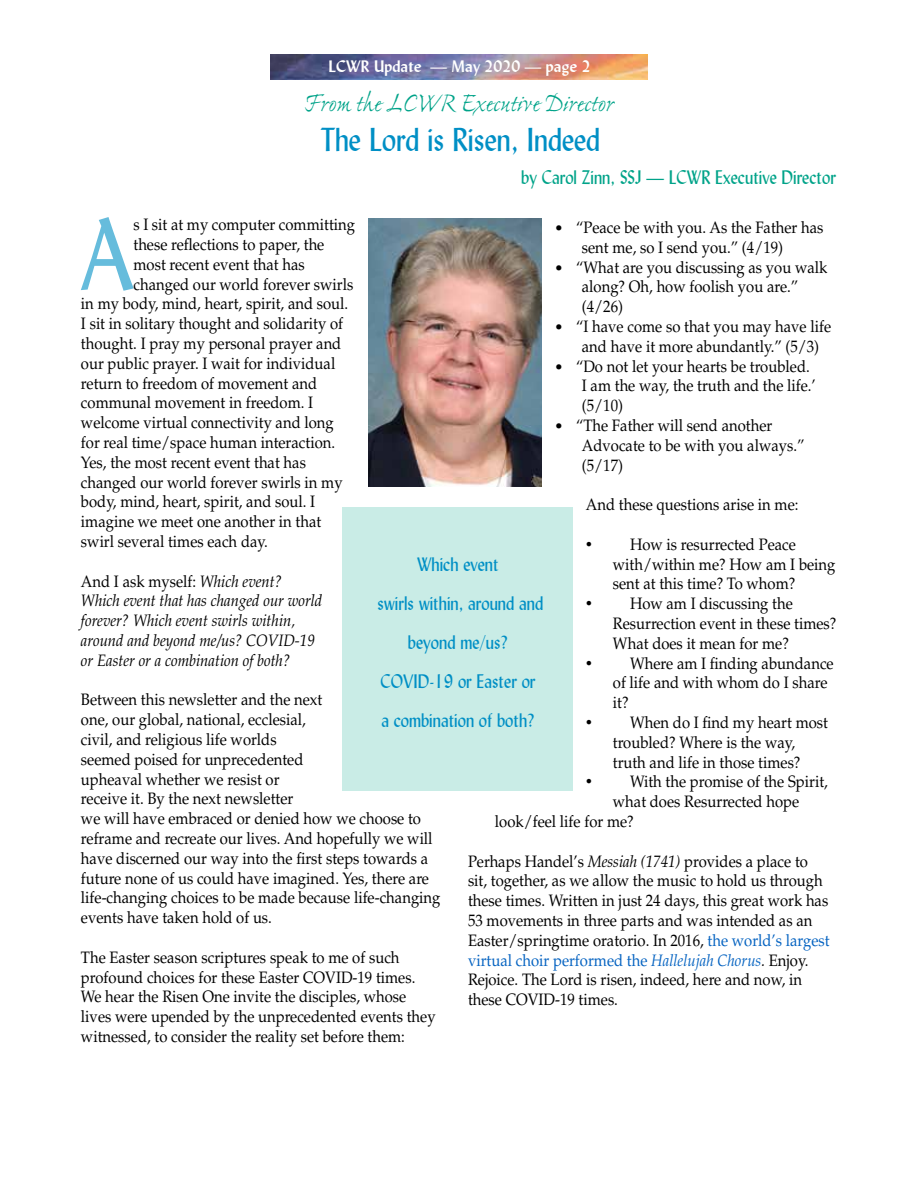
<style>
.page{position:relative;width:918px;height:1188px;background:#fff}
.page>*{position:absolute;margin:0;border:0;box-sizing:border-box;transform-origin:0 0}
.t1{font:100.35px "Lydian BT";color:#66bcdc;scale:.9 1}
.t2{font:33px "Lydian BT";color:#008fc5;scale:.9 1}
.t3{font:27px "Ex Ponto Pro";color:#00a389}
.t4{font:19.5px/39px "Lydian BT";color:#008fc5;text-align:center;scale:.9 1}
.t5{font:19.5px "Lydian BT";color:#00a389;scale:.9 1}
.t6{font:16.5px/19.8px "Palatino LT Std";color:#000;scale:.9 1}
.t7{font:italic 16.5px/19.8px "Palatino LT Std";color:#000;scale:.9 1}
.t8{font:700 16.5px "Lydian BT";color:#fff}
.s1{font-family:"Calibri"}
.s2{font-family:"Times New Roman";font-size:18px}
.s3{font-style:italic}
.s4{color:#0563c1}
.s5{font-style:italic;color:#0563c1}
.s6{font-style:normal}
</style>
<div class="page">
<img style="left:271px;top:54px;width:377px;height:26px">
<img style="left:369px;top:219px;width:172px;height:268px">
<div style="left:342px;top:507px;width:230px;height:284px;background:#c9ece6"></div>
<p class="t8" style="left:328px;top:56px;width:264px">LCWR Update — May 2020 — page 2</p>
<h3 class="t3" style="left:304px;top:86px;width:311px">From the LCWR Executive Director</h3>
<h2 class="t2" style="left:321px;top:119px;width:312px">The Lord is Risen, Indeed</h2>
<p class="t5" style="left:521px;top:165px;width:351px">by Carol Zinn, SSJ — LCWR Executive Director</p>
<h1 class="t1" style="left:81px;top:193px;width:60px">A</h1>
<p class="t6" style="left:134px;top:215px;width:248px">s I sit at my computer committing</p>
<p class="t6" style="left:582px;top:218px;width:270px;text-indent:-27px"><span class="s1">•</span> “Peace be with you. As the Father has sent me, so I send you.” (4/19)</p>
<p class="t6" style="left:582px;top:257px;width:274px;text-indent:-27px"><span class="s1">•</span> “What are you discussing as you walk along? Oh, how foolish you are.” (4/26)</p>
<p class="t6" style="left:582px;top:317px;width:278px;text-indent:-27px"><span class="s1">•</span> “I have come so that you may have life and have it more abundantly.” (5/3)</p>
<p class="t6" style="left:582px;top:356px;width:261px;text-indent:-27px"><span class="s1">•</span> “Do not let your hearts be troubled.<br>I am the way, the truth and the life.’ (5/10)</p>
<p class="t6" style="left:582px;top:416px;width:249px;text-indent:-27px"><span class="s1">•</span> “The Father will send another<br>Advocate to be with you always.” (5/17)</p>
<p class="t6" style="left:586px;top:495px;width:238px">And these questions arise in me:</p>
<p class="t6" style="left:613px;top:535px;width:249px;text-indent:-27px"><span class="s2">•</span> How is resurrected Peace with/within me? How am I being sent at this time? To whom?</p>
<p class="t6" style="left:613px;top:594px;width:250px;text-indent:-27px"><span class="s2">•</span> How am I discussing the<br>Resurrection event in these times?<br>What does it mean for me?</p>
<p class="t6" style="left:613px;top:653px;width:247px;text-indent:-27px"><span class="s2">•</span> Where am I finding abundance of life and with whom do I share it?</p>
<p class="t6" style="left:586px;top:713px;width:271px;text-align:center"><span class="s2">•</span> When do I find my heart most troubled? Where is the way,<br>truth and life in those times?</p>
<p class="t6" style="left:586px;top:772px;width:270px"><span class="s2">•</span> With the promise of the Spirit,</p>
<p class="t6" style="left:613px;top:792px;width:208px">what does Resurrected hope</p>
<p class="t6" style="left:495px;top:812px;width:156px">look/feel life for me?</p>
<p class="t6" style="left:468px;top:851px;width:403px">Perhaps Handel’s <span class="s3">Messiah (1741)</span> provides a place to sit, together, as we allow the music to hold us through these times. Written in just 24 days, this great work has 53 movements in three parts and was intended as an Easter/springtime oratorio. In 2016, <span class="s4">the world’s largest virtual choir performed the</span> <span class="s5">Hallelujah Chorus</span><span class="s3">.</span> Enjoy.<br>Rejoice. The Lord is risen, indeed, here and now, in these COVID-19 times.</p>
<p class="t6" style="left:134px;top:235px;width:214px">these reflections to paper, the</p>
<p class="t6" style="left:134px;top:255px;width:192px">most recent event that has</p>
<p class="t6" style="left:134px;top:274px;width:246px">changed our world forever swirls</p>
<p class="t6" style="left:81px;top:294px;width:299px">in my body, mind, heart, spirit, and soul.</p>
<p class="t6" style="left:81px;top:314px;width:293px">I sit in solitary thought and solidarity of</p>
<p class="t6" style="left:81px;top:334px;width:291px">thought. I pray my personal prayer and</p>
<p class="t6" style="left:81px;top:354px;width:284px">our public prayer. I wait for individual</p>
<p class="t6" style="left:81px;top:373px;width:264px">return to freedom of movement and</p>
<p class="t6" style="left:81px;top:393px;width:260px">communal movement in freedom. I</p>
<p class="t6" style="left:81px;top:413px;width:282px">welcome virtual connectivity and long</p>
<p class="t6" style="left:81px;top:433px;width:284px">for real time/space human interaction.</p>
<p class="t6" style="left:81px;top:453px;width:252px">Yes, the most recent event that has</p>
<p class="t6" style="left:81px;top:472px;width:292px">changed our world forever swirls in my</p>
<p class="t6" style="left:81px;top:492px;width:262px">body, mind, heart, spirit, and soul. I</p>
<p class="t6" style="left:81px;top:512px;width:269px">imagine we meet one another in that</p>
<p class="t6" style="left:81px;top:532px;width:209px">swirl several times each day.</p>
<p class="t7" style="left:81px;top:571px;width:270px"><span class="s6">And I ask myself:</span> Which event?<br>Which event that has changed our world forever? Which event swirls within, around and beyond me/us? COVID-19 or Easter or a combination of both?</p>
<p class="t6" style="left:81px;top:690px;width:401px">Between this newsletter and the next<br>one, our global, national, ecclesial,<br>civil, and religious life worlds<br>seemed poised for unprecedented<br>upheaval whether we resist or<br>receive it. By the next newsletter<br>we will have embraced or denied how we choose to reframe and recreate our lives. And hopefully we will have discerned our way into the first steps towards a future none of us could have imagined. Yes, there are life-changing choices to be made because life-changing events have taken hold of us.</p>
<p class="t6" style="left:81px;top:948px;width:396px">The Easter season scriptures speak to me of such profound choices for these Easter COVID-19 times.<br>We hear the Risen One invite the disciples, whose lives were upended by the unprecedented events they witnessed, to consider the reality set before them:</p>
<p class="t4" style="left:377px;top:544px;width:186px">Which event<br>swirls within, around and beyond me/us?<br>COVID-19 or Easter or a combination of both?</p>
</div>
